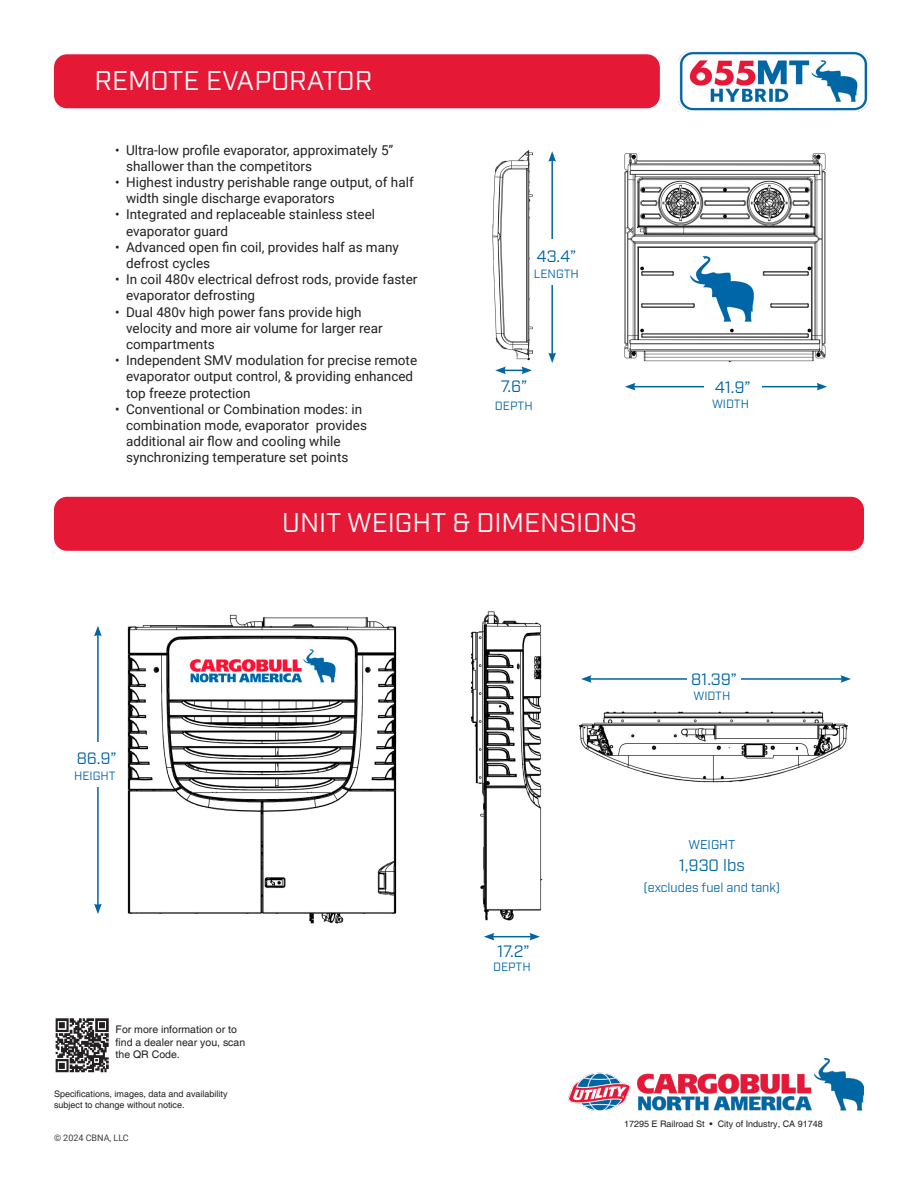
<style>
.page{position:relative;width:918px;height:1188px;background:#fff}
.page>*{position:absolute;margin:0;border:0;box-sizing:border-box;transform-origin:0 0}
.t1{font:27px "Industry";color:#fff}
.t2{font:16.5px "Industry";color:#0065a4}
.t3{font:13.5px/16.2px "Roboto";color:#231f20}
.t4{font:12.75px "Industry";color:#0065a4}
.t5{font:12px "Industry";color:#0065a4}
.t6{font:10.5px/12.6px "Helvetica";color:#231f20}
.t7{font:9px/10.8px "Helvetica";color:#231f20}
.t8{font:9px "Roboto";color:#3e3e3f}
</style>
<div class="page">
<img style="left:492px;top:150px;width:41px;height:217px">
<img style="left:624px;top:153px;width:202px;height:235px">
<img style="left:101px;top:614px;width:296px;height:310px">
<img style="left:55px;top:1018px;width:54px;height:55px">
<hr style="left:97px;top:634px;width:2px;height:272px;background:#0065a4">
<svg style="left:94px;top:904px;width:8px;height:10px"></svg>
<svg style="left:94px;top:626px;width:8px;height:10px"></svg>
<div style="left:70px;top:742px;width:54px;height:31px;background:#fff"></div>
<img style="left:678px;top:51px;width:190px;height:61px">
<div style="left:54px;top:497px;width:810px;height:54px;background:#e51836;border-radius:13px"></div>
<img style="left:579px;top:711px;width:269px;height:72px">
<img style="left:470px;top:611px;width:73px;height:325px">
<hr style="left:589px;top:678px;width:254px;height:2px;background:#0065a4">
<svg style="left:581px;top:675px;width:11px;height:8px"></svg>
<svg style="left:841px;top:675px;width:10px;height:8px"></svg>
<div style="left:687px;top:663px;width:54px;height:31px;background:#fff"></div>
<hr style="left:492px;top:936px;width:40px;height:1px;background:#0065a4">
<svg style="left:484px;top:933px;width:10px;height:8px"></svg>
<svg style="left:529px;top:933px;width:11px;height:8px"></svg>
<div style="left:68px;top:765px;width:54px;height:21px;background:#fff"></div>
<hr style="left:633px;top:386px;width:186px;height:1px;background:#0065a4">
<svg style="left:625px;top:383px;width:10px;height:8px"></svg>
<svg style="left:817px;top:383px;width:10px;height:8px"></svg>
<div style="left:704px;top:371px;width:58px;height:31px;background:#fff"></div>
<hr style="left:551px;top:159px;width:2px;height:196px;background:#0065a4">
<svg style="left:548px;top:353px;width:8px;height:10px"></svg>
<svg style="left:548px;top:151px;width:8px;height:11px"></svg>
<div style="left:535px;top:240px;width:43px;height:32px;background:#fff"></div>
<svg style="left:495px;top:367px;width:37px;height:7px"></svg>
<div style="left:532px;top:263px;width:49px;height:22px;background:#fff"></div>
<div style="left:54px;top:54px;width:606px;height:54px;background:#e51836;border-radius:13px"></div>
<img style="left:569px;top:1059px;width:295px;height:52px">
<p class="t1" style="left:94px;top:65px;width:279px">REMOTE EVAPORATOR</p>
<p class="t3" style="left:126px;top:141px;width:269px;text-indent:-11px">• Ultra-low profile evaporator, approximately 5” shallower than the competitors</p>
<p class="t3" style="left:126px;top:174px;width:289px;text-indent:-11px">• Highest industry perishable range output, of half width single discharge evaporators</p>
<p class="t3" style="left:126px;top:206px;width:251px;text-indent:-11px">• Integrated and replaceable stainless steel evaporator guard</p>
<p class="t3" style="left:126px;top:238px;width:274px;text-indent:-11px">• Advanced open fin coil, provides half as many defrost cycles</p>
<p class="t3" style="left:126px;top:271px;width:293px;text-indent:-11px">• In coil 480v electrical defrost rods, provide faster evaporator defrosting</p>
<p class="t3" style="left:126px;top:303px;width:258px;text-indent:-11px">• Dual 480v high power fans provide high velocity and more air volume for larger rear compartments</p>
<p class="t3" style="left:126px;top:352px;width:293px;text-indent:-11px">• Independent SMV modulation for precise remote evaporator output control, &amp; providing enhanced top freeze protection</p>
<p class="t3" style="left:126px;top:400px;width:242px;text-indent:-11px">• Conventional or Combination modes: in combination mode, evaporator provides additional air flow and cooling while synchronizing temperature set points</p>
<p class="t2" style="left:537px;top:246px;width:41px">43.4”</p>
<p class="t5" style="left:534px;top:267px;width:47px">LENGTH</p>
<p class="t2" style="left:501px;top:377px;width:28px">7.6”</p>
<p class="t5" style="left:495px;top:399px;width:39px">DEPTH</p>
<p class="t5" style="left:712px;top:396px;width:39px">WIDTH</p>
<p class="t2" style="left:715px;top:377px;width:37px">41.9”</p>
<p class="t1" style="left:282px;top:507px;width:356px">UNIT WEIGHT &amp; DIMENSIONS</p>
<p class="t2" style="left:77px;top:748px;width:41px">86.9”</p>
<p class="t5" style="left:74px;top:769px;width:43px">HEIGHT</p>
<p class="t6" style="left:116px;top:1023px;width:131px">For more information or to find a dealer near you, scan the QR Code.</p>
<p class="t7" style="left:54px;top:1089px;width:175px">Specifications, images, data and availability subject to change without notice.</p>
<p class="t8" style="left:54px;top:1131px;width:76px">© 2024 CBNA, LLC</p>
<p class="t2" style="left:497px;top:941px;width:34px">17.2”</p>
<p class="t5" style="left:493px;top:960px;width:39px">DEPTH</p>
<p class="t2" style="left:691px;top:669px;width:47px">81.39”</p>
<p class="t5" style="left:693px;top:688px;width:39px">WIDTH</p>
<p class="t4" style="left:688px;top:837px;width:48px">WEIGHT</p>
<p class="t2" style="left:679px;top:855px;width:68px">1,930 lbs</p>
<p class="t4" style="left:644px;top:880px;width:138px">(excludes fuel and tank)</p>
<p class="t7" style="left:624px;top:1119px;width:200px">17295 E Railroad St • City of Industry, CA 91748</p>
</div>
